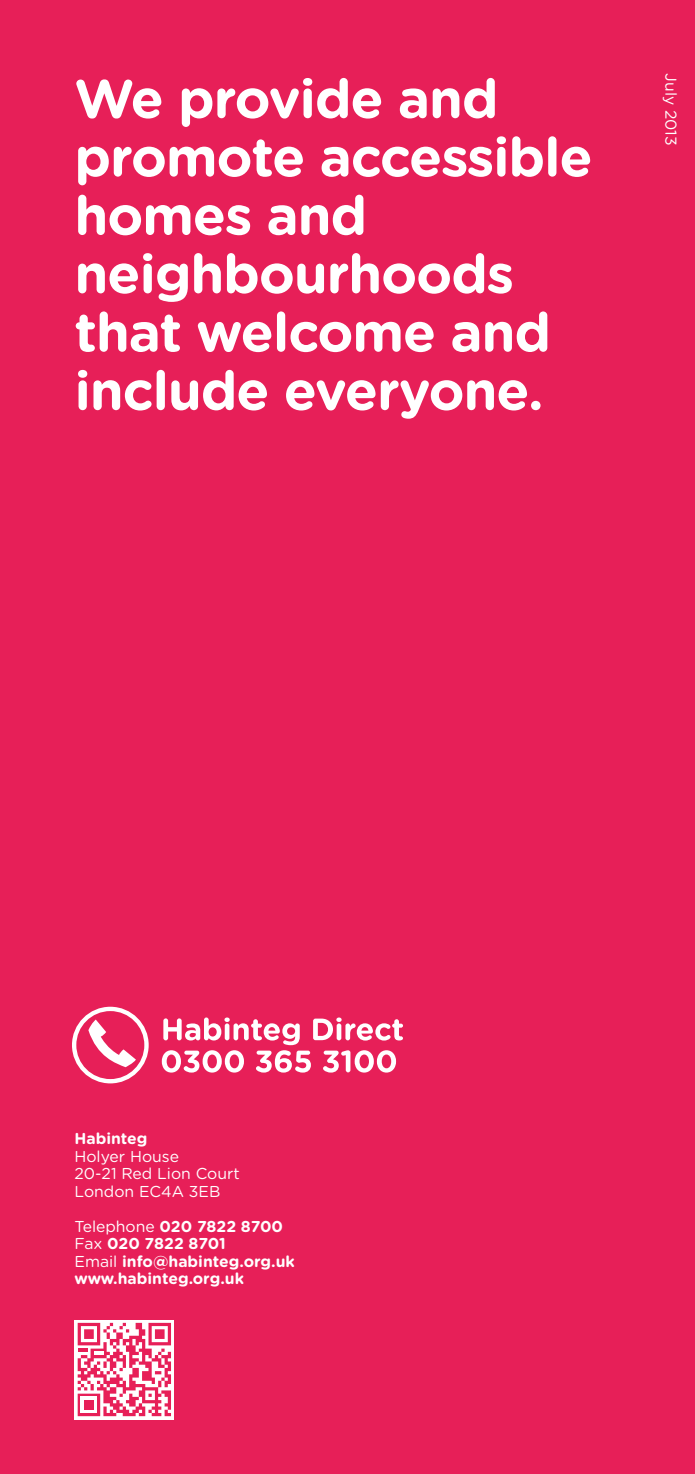
<style>
.page{position:relative;width:695px;height:1474px;background:#fff}
.page>*{position:absolute;margin:0;border:0;box-sizing:border-box;transform-origin:0 0}
.t1{font:700 54.25px/58.3px "Gotham Rounded";letter-spacing:-.02em;color:#fff}
.t2{font:700 15.75px/17.5px "Gotham Rounded";color:#fff}
.t3{font:15.75px/17.5px "Gotham Rounded";color:#fff}
.s1{font-weight:400}
</style>
<div class="page">
<div style="left:0;top:0;width:694px;height:1473px;background:#e71f58"></div>
<svg style="left:72px;top:1006px;width:77px;height:77px"></svg>
<svg style="left:162px;top:1017px;width:241px;height:55px"></svg>
<div style="left:74px;top:1319px;width:100px;height:100px;background:linear-gradient(to right,#fff,#fff)"></div>
<svg style="left:78px;top:1322px;width:93px;height:94px"></svg>
<h1 class="t1" style="left:74px;top:67px;width:519px">We provide and promote accessible homes and neighbourhoods that welcome and include everyone.</h1>
<p class="t3" style="left:680px;top:73px;width:74px;rotate:90deg">July 2013</p>
<p class="t2" style="left:74px;top:1129px;width:75px">Habinteg</p>
<p class="t3" style="left:74px;top:1146px;width:167px">Holyer House<br>20-21 Red Lion Court<br>London EC4A 3EB</p>
<p class="t2" style="left:74px;top:1216px;width:222px"><span class="s1">Telephone</span> 020 7822 8700<br><span class="s1">Fax</span> 020 7822 8701<br><span class="s1">Email</span> info@habinteg.org.uk www.habinteg.org.uk</p>
</div>
